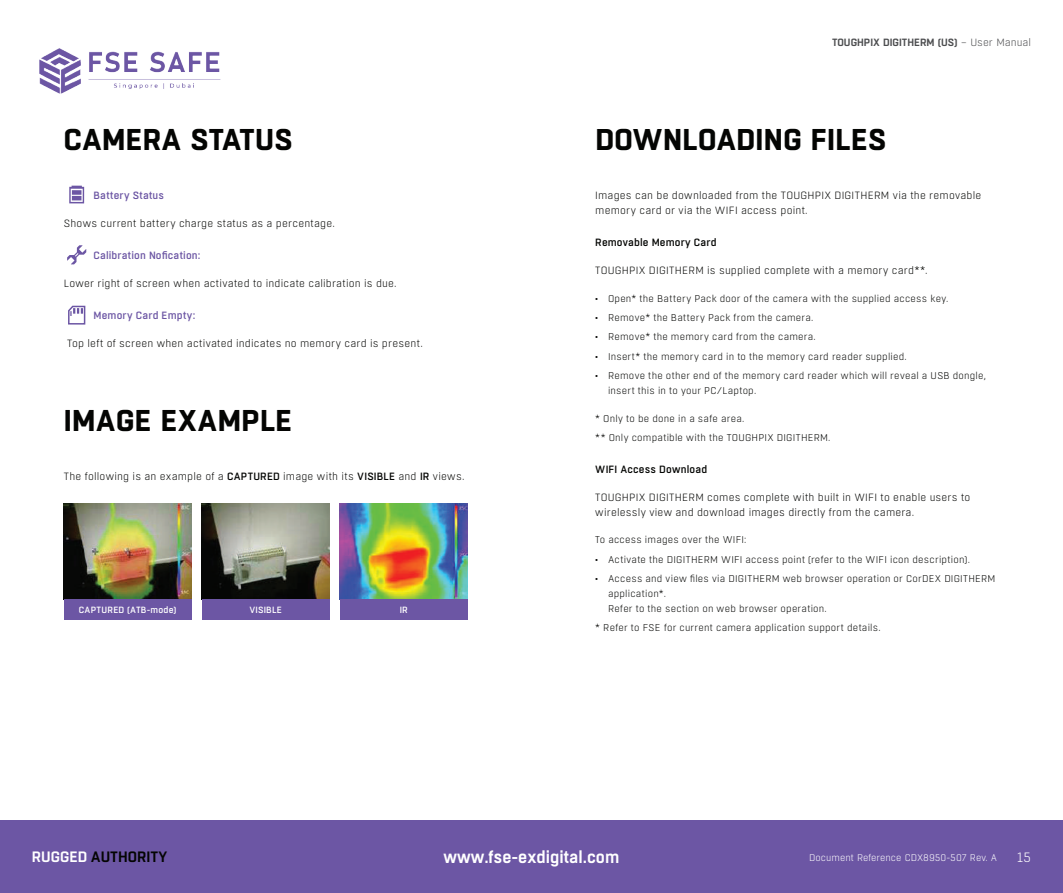
<style>
.page{position:relative;width:1063px;height:893px;background:#fff}
.page>*{position:absolute;margin:0;border:0;box-sizing:border-box;transform-origin:0 0}
.t1{font:700 30px "Boxed";letter-spacing:.01em;color:#040503}
.t2{font:600 16.95px "Boxed";color:#fff}
.t3{font:600 15px "Boxed";color:#040503}
.t4{font:300 13.5px "Boxed";color:#fff}
.t5{font:300 10.5px/15px "Boxed";letter-spacing:.015em;color:#040503}
.t6{font:500 10.5px "Boxed";letter-spacing:.015em;color:#6c56a4}
.t7{font:500 10.5px "Boxed";letter-spacing:.015em;color:#040503}
.t8{font:600 10.5px "Boxed";color:#4c4d4f}
.t9{font:300 9.75px/15px "Boxed";letter-spacing:.02em;color:#040503}
.t10{font:300 9.6px "Boxed";color:#fff}
.t11{font:500 9px "Boxed";letter-spacing:.02em;color:#fff}
.s1{font-weight:300}
.s2{font-weight:500}
.s3{color:#fff}
</style>
<div class="page">
<div style="left:0;top:821px;width:531px;height:72px;background:#6c56a4"></div>
<div style="left:531px;top:821px;width:532px;height:72px;background:#6c56a4"></div>
<svg style="left:69px;top:186px;width:15px;height:17px"></svg>
<div style="left:72px;top:190px;width:10px;height:5px;background:#6c56a4"></div>
<svg style="left:67px;top:245px;width:19px;height:19px"></svg>
<svg style="left:68px;top:305px;width:18px;height:20px"></svg>
<img style="left:64px;top:503px;width:128px;height:97px">
<img style="left:202px;top:503px;width:128px;height:97px">
<img style="left:340px;top:503px;width:128px;height:97px">
<div style="left:64px;top:600px;width:128px;height:20px;background:#6c56a4"></div>
<div style="left:202px;top:600px;width:128px;height:20px;background:#6c56a4"></div>
<div style="left:340px;top:600px;width:128px;height:20px;background:#6c56a4"></div>
<img style="left:39px;top:48px;width:182px;height:46px">
<p class="t8" style="left:832px;top:35px;width:201px">TOUGHPIX DIGITHERM (US) <span class="s1">– User Manual</span></p>
<h1 class="t1" style="left:64px;top:119px;width:230px">CAMERA STATUS</h1>
<h1 class="t1" style="left:595px;top:119px;width:293px">DOWNLOADING FILES</h1>
<p class="t6" style="left:94px;top:189px;width:72px">Battery Status</p>
<p class="t5" style="left:64px;top:216px;width:273px">Shows current battery charge status as a percentage.</p>
<p class="t6" style="left:94px;top:249px;width:108px">Calibration Nofication:</p>
<p class="t5" style="left:64px;top:276px;width:334px">Lower right of screen when activated to indicate calibration is due.</p>
<p class="t6" style="left:94px;top:308px;width:103px">Memory Card Empty:</p>
<p class="t5" style="left:67px;top:335px;width:357px">Top left of screen when activated indicates no memory card is present.</p>
<h1 class="t1" style="left:64px;top:400px;width:230px">IMAGE EXAMPLE</h1>
<p class="t5" style="left:64px;top:469px;width:402px">The following is an example of a <span class="s2">CAPTURED</span> image with its <span class="s2">VISIBLE</span> and <span class="s2">IR</span> views.</p>
<p class="t11" style="left:79px;top:604px;width:99px">CAPTURED (ATB-mode)</p>
<p class="t11" style="left:249px;top:604px;width:34px">VISIBLE</p>
<p class="t11" style="left:400px;top:604px;width:10px">IR</p>
<p class="t5" style="left:595px;top:188px;width:388px">Images can be downloaded from the TOUGHPIX DIGITHERM via the removable memory card or via the WIFI access point.</p>
<p class="t7" style="left:595px;top:236px;width:123px">Removable Memory Card</p>
<p class="t5" style="left:595px;top:263px;width:334px">TOUGHPIX DIGITHERM is supplied complete with a memory card**.</p>
<p class="t9" style="left:595px;top:291px;width:355px">• Open* the Battery Pack door of the camera with the supplied access key.</p>
<p class="t9" style="left:595px;top:310px;width:220px">• Remove* the Battery Pack from the camera.</p>
<p class="t9" style="left:595px;top:329px;width:222px">• Remove* the memory card from the camera.</p>
<p class="t9" style="left:595px;top:349px;width:313px">• Insert* the memory card in to the memory card reader supplied.</p>
<p class="t9" style="left:608px;top:368px;width:380px;text-indent:-13px">• Remove the other end of the memory card reader which will reveal a USB dongle, insert this in to your PC/Laptop.</p>
<p class="t9" style="left:595px;top:409px;width:237px;line-height:19.2px">* Only to be done in a safe area.<br>** Only compatible with the TOUGHPIX DIGITHERM.</p>
<p class="t7" style="left:595px;top:462px;width:113px">WIFI Access Download</p>
<p class="t5" style="left:595px;top:489px;width:377px">TOUGHPIX DIGITHERM comes complete with built in WIFI to enable users to wirelessly view and download images directly from the camera.</p>
<p class="t9" style="left:595px;top:532px;width:153px">To access images over the WIFI:</p>
<p class="t9" style="left:595px;top:552px;width:376px">• Activate the DIGITHERM WIFI access point (refer to the WIFI icon description).</p>
<p class="t9" style="left:608px;top:571px;width:389px;text-indent:-13px">• Access and view files via DIGITHERM web browser operation or CorDEX DIGITHERM application*.<br>Refer to the section on web browser operation.</p>
<p class="t9" style="left:595px;top:620px;width:287px">* Refer to FSE for current camera application support details.</p>
<h2 class="t2" style="left:444px;top:846px;width:177px">www.fse-exdigital.com</h2>
<h3 class="t3" style="left:32px;top:847px;width:137px"><span class="s3">RUGGED</span> AUTHORITY</h3>
<h3 class="t4" style="left:1017px;top:849px;width:15px">15</h3>
<p class="t10" style="left:809px;top:852px;width:189px">Document Reference CDX8950-507 Rev. A</p>
</div>
